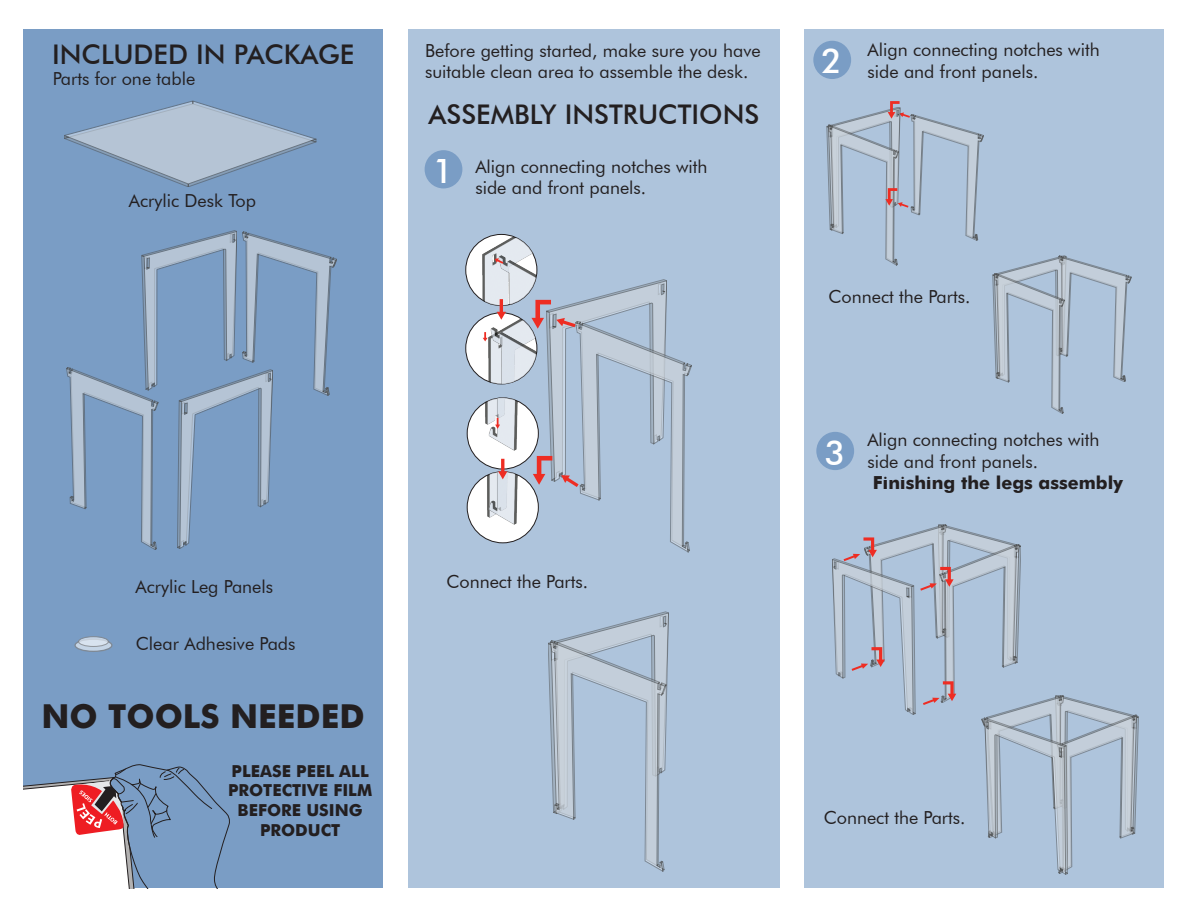
<style>
.page{position:relative;width:1188px;height:918px;background:#fff}
.page>*{position:absolute;margin:0;border:0;box-sizing:border-box;transform-origin:0 0}
.t1{font:500 34.2px "Futura BT";color:#fff}
.t2{font:700 33px "Futura";color:#231f20}
.t3{font:500 27.15px "Futura BT";color:#231f20}
.t4{font:18px/21.6px "Futura BT";color:#231f20}
.t5{font:700 18px "Futura";color:#231f20}
.t6{font:700 16.5px/19.8px "Futura";color:#231f20;text-align:center}
</style>
<div class="page">
<div style="left:408px;top:30px;width:372px;height:858px;background:#aec4dc"></div>
<div style="left:804px;top:30px;width:360px;height:858px;background:#aec4dc"></div>
<div style="left:23px;top:30px;width:360px;height:858px;background:#7a9dc5"></div>
<div style="left:425px;top:150px;width:37px;height:38px;background:#7a9dc5;border-radius:50%"></div>
<div style="left:813px;top:41px;width:38px;height:38px;background:#7a9dc5;border-radius:50%"></div>
<div style="left:816px;top:432px;width:38px;height:38px;background:#7a9dc5;border-radius:50%"></div>
<svg style="left:23px;top:764px;width:207px;height:124px"></svg>
<svg style="left:75px;top:639px;width:37px;height:12px"></svg>
<div style="left:74px;top:639px;width:39px;height:13px;border:1px solid #808285;border-radius:50%"></div>
<svg style="left:79px;top:637px;width:29px;height:9px"></svg>
<div style="left:78px;top:636px;width:31px;height:11px;border:1px solid #808285;border-radius:50%"></div>
<svg style="left:66px;top:231px;width:271px;height:319px"></svg>
<svg style="left:64px;top:101px;width:252px;height:86px"></svg>
<div style="left:466px;top:234px;width:71px;height:72px;background:#fff;border-radius:50%"></div>
<img style="left:483px;top:234px;width:51px;height:72px">
<img style="left:499px;top:255px;width:38px;height:51px">
<svg style="left:495px;top:258px;width:8px;height:6px"></svg>
<div style="left:466px;top:313px;width:71px;height:71px;background:#fff;border-radius:50%"></div>
<img style="left:489px;top:313px;width:42px;height:70px">
<img style="left:490px;top:327px;width:41px;height:57px">
<svg style="left:483px;top:332px;width:5px;height:9px"></svg>
<svg style="left:531px;top:280px;width:161px;height:272px"></svg>
<div style="left:467px;top:472px;width:71px;height:71px;background:#fff;border-radius:50%"></div>
<img style="left:486px;top:472px;width:52px;height:71px">
<div style="left:467px;top:398px;width:71px;height:71px;background:#fff;border-radius:50%"></div>
<img style="left:484px;top:401px;width:2px;height:23px">
<img style="left:486px;top:398px;width:52px;height:71px">
<svg style="left:495px;top:418px;width:5px;height:11px"></svg>
<svg style="left:498px;top:459px;width:9px;height:20px"></svg>
<svg style="left:497px;top:299px;width:9px;height:21px"></svg>
<svg style="left:548px;top:612px;width:121px;height:259px"></svg>
<svg style="left:827px;top:101px;width:157px;height:164px"></svg>
<svg style="left:993px;top:256px;width:138px;height:158px"></svg>
<svg style="left:832px;top:524px;width:307px;height:350px"></svg>
<p class="t3" style="left:52px;top:38px;width:304px">INCLUDED IN PACKAGE</p>
<p class="t4" style="left:53px;top:68px;width:144px">Parts for one table</p>
<p class="t4" style="left:129px;top:189px;width:129px">Acrylic Desk Top</p>
<p class="t4" style="left:425px;top:39px;width:337px">Before getting started, make sure you have suitable clean area to assemble the desk.</p>
<p class="t3" style="left:429px;top:97px;width:332px">ASSEMBLY INSTRUCTIONS</p>
<p class="t1" style="left:433px;top:150px;width:22px">1</p>
<p class="t4" style="left:475px;top:156px;width:234px">Align connecting notches with</p>
<p class="t4" style="left:475px;top:177px;width:172px">side and front panels.</p>
<p class="t4" style="left:135px;top:575px;width:139px">Acrylic Leg Panels</p>
<p class="t4" style="left:136px;top:632px;width:161px">Clear Adhesive Pads</p>
<p class="t2" style="left:42px;top:692px;width:325px">NO TOOLS NEEDED</p>
<p class="t6" style="left:232px;top:760px;width:139px">PLEASE PEEL ALL</p>
<p class="t6" style="left:228px;top:780px;width:146px">PROTECTIVE FILM</p>
<p class="t6" style="left:238px;top:799px;width:127px">BEFORE USING<br>PRODUCT</p>
<p class="t4" style="left:446px;top:571px;width:143px">Connect the Parts.</p>
<p class="t1" style="left:822px;top:40px;width:22px">2</p>
<p class="t4" style="left:867px;top:39px;width:234px">Align connecting notches with</p>
<p class="t4" style="left:867px;top:61px;width:172px">side and front panels.</p>
<p class="t4" style="left:828px;top:286px;width:143px">Connect the Parts.</p>
<p class="t1" style="left:825px;top:432px;width:22px">3</p>
<p class="t4" style="left:867px;top:429px;width:234px">Align connecting notches with</p>
<p class="t4" style="left:867px;top:450px;width:172px">side and front panels.</p>
<p class="t5" style="left:873px;top:470px;width:252px">Finishing the legs assembly</p>
<p class="t4" style="left:824px;top:806px;width:143px">Connect the Parts.</p>
</div>
